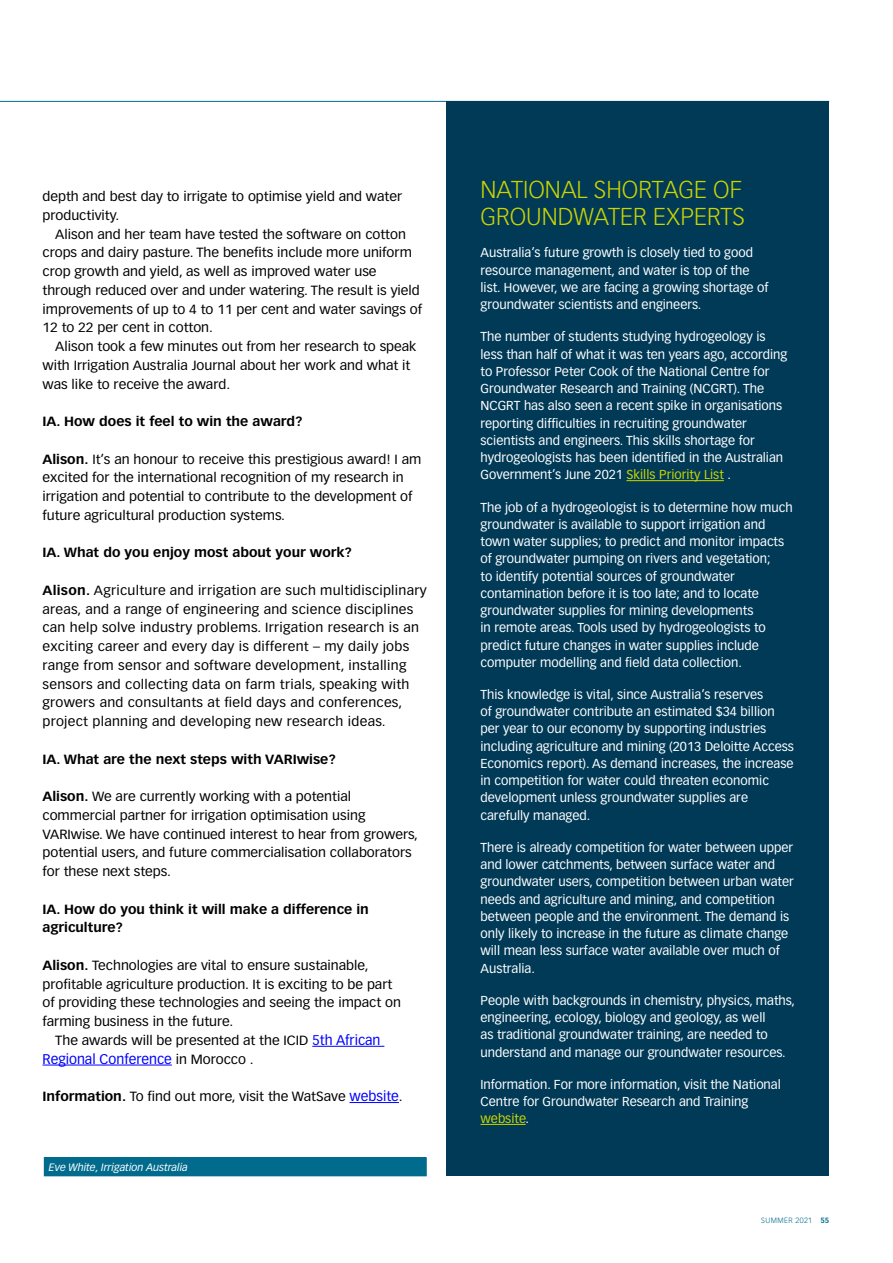
<style>
.page{position:relative;width:893px;height:1263px;background:#fff}
.page>*{position:absolute;margin:0;border:0;box-sizing:border-box;transform-origin:0 0}
.t1{font:300 24px/27px "Vectora LH";color:#cad400}
.t2{font:13.8px "Vectora LH";color:#00f}
.t3{font:13.05px/18.8px "Vectora LH";color:#000;scale:1.05 1}
.t4{font:13.05px/18.8px "Vectora LH";letter-spacing:.02em;color:#000;scale:1.05 1}
.t5{font:700 13.05px/18.8px "Vectora LH";color:#000;scale:1.05 1}
.t6{font:12.75px/17.2px "Vectora LH";color:#fff}
.t7{font:italic 10.5px "Vectora LH";color:#fff}
.t8{font:300 7.5px "Vectora LH";letter-spacing:.05em;color:#006b8d}
.s1{font-weight:700}
.s2{font-size:13.8px;color:#00f}
.s3{font-size:13.05px;color:#000}
.s4{color:#cad400}
</style>
<div class="page">
<hr style="left:0;top:101px;width:829px;height:1px;background:#006b8d">
<hr style="left:312px;top:1046px;width:72px;height:1px;background:#00f">
<hr style="left:43px;top:1065px;width:129px;height:1px;background:#00f">
<hr style="left:350px;top:1102px;width:49px;height:1px;background:#00f">
<div style="left:44px;top:1158px;width:382px;height:18px;background:#006b8d"></div>
<div style="left:44px;top:1157px;width:383px;height:19px;border:1px solid #006b8d"></div>
<div style="left:446px;top:102px;width:383px;height:1074px;background:#003a57"></div>
<hr style="left:626px;top:480px;width:98px;height:1px;background:#cad400">
<hr style="left:480px;top:1124px;width:46px;height:1px;background:#cad400">
<p class="t3" style="left:43px;top:187px;width:344px">depth and best day to irrigate to optimise yield and water productivity.</p>
<p class="t3" style="left:43px;top:225px;width:363px;text-indent:13px">Alison and her team have tested the software on cotton crops and dairy pasture. The benefits include more uniform crop growth and yield, as well as improved water use through reduced over and under watering. The result is yield improvements of up to 4 to 11 per cent and water savings of 12 to 22 per cent in cotton.</p>
<p class="t3" style="left:43px;top:337px;width:358px;text-indent:13px">Alison took a few minutes out from her research to speak with Irrigation Australia Journal about her work and what it was like to receive the award.</p>
<p class="t5" style="left:43px;top:412px;width:249px">IA. How does it feel to win the award?</p>
<p class="t3" style="left:43px;top:450px;width:362px"><span class="s1">Alison.</span> It’s an honour to receive this prestigious award! I am excited for the international recognition of my research in irrigation and potential to contribute to the development of future agricultural production systems.</p>
<p class="t5" style="left:43px;top:543px;width:296px">IA. What do you enjoy most about your work?</p>
<p class="t4" style="left:43px;top:581px;width:367px"><span class="s1">Alison.</span> Agriculture and irrigation are such multidisciplinary areas, and a range of engineering and science disciplines can help solve industry problems. Irrigation research is an exciting career and every day is different – my daily jobs range from sensor and software development, installing sensors and collecting data on farm trials, speaking with growers and consultants at field days and conferences, project planning and developing new research ideas.</p>
<p class="t5" style="left:43px;top:749px;width:281px">IA. What are the next steps with VARIwise?</p>
<p class="t3" style="left:43px;top:787px;width:359px"><span class="s1">Alison.</span> We are currently working with a potential commercial partner for irrigation optimisation using VARIwise. We have continued interest to hear from growers, potential users, and future commercialisation collaborators for these next steps.</p>
<p class="t5" style="left:43px;top:899px;width:312px">IA. How do you think it will make a difference in agriculture?</p>
<p class="t3" style="left:43px;top:956px;width:312px"><span class="s1">Alison.</span> Technologies are vital to ensure sustainable,</p>
<p class="t3" style="left:43px;top:975px;width:335px">profitable agriculture production. It is exciting to be part</p>
<p class="t3" style="left:43px;top:993px;width:343px">of providing these technologies and seeing the impact on</p>
<p class="t3" style="left:43px;top:1012px;width:183px">farming business in the future.</p>
<p class="t3" style="left:55px;top:1031px;width:311px">The awards will be presented at the ICID <span class="s2">5th African</span></p>
<p class="t2" style="left:43px;top:1051px;width:213px">Regional Conference <span class="s3">in Morocco .</span></p>
<p class="t3" style="left:43px;top:1087px;width:345px"><span class="s1">Information.</span> To find out more, visit the WatSave <span class="s2">website</span>.</p>
<p class="t7" style="left:49px;top:1161px;width:140px">Eve White, Irrigation Australia</p>
<h1 class="t1" style="left:480px;top:177px;width:266px">NATIONAL SHORTAGE OF<br>GROUNDWATER EXPERTS</h1>
<p class="t6" style="left:480px;top:244px;width:289px">Australia’s future growth is closely tied to good resource management, and water is top of the list. However, we are facing a growing shortage of groundwater scientists and engineers.</p>
<p class="t6" style="left:480px;top:328px;width:308px">The number of students studying hydrogeology is less than half of what it was ten years ago, according to Professor Peter Cook of the National Centre for Groundwater Research and Training (NCGRT). The NCGRT has also seen a recent spike in organisations reporting difficulties in recruiting groundwater scientists and engineers. This skills shortage for hydrogeologists has been identified in the Australian Government’s June 2021 <span class="s4">Skills Priority List</span> .</p>
<p class="t6" style="left:480px;top:498px;width:314px">The job of a hydrogeologist is to determine how much groundwater is available to support irrigation and town water supplies; to predict and monitor impacts of groundwater pumping on rivers and vegetation;<br>to identify potential sources of groundwater contamination before it is too late; and to locate groundwater supplies for mining developments<br>in remote areas. Tools used by hydrogeologists to predict future changes in water supplies include computer modelling and field data collection.</p>
<p class="t6" style="left:480px;top:686px;width:315px">This knowledge is vital, since Australia’s reserves<br>of groundwater contribute an estimated $34 billion per year to our economy by supporting industries including agriculture and mining (2013 Deloitte Access Economics report). As demand increases, the increase in competition for water could threaten economic development unless groundwater supplies are carefully managed.</p>
<p class="t6" style="left:480px;top:839px;width:315px">There is already competition for water between upper and lower catchments, between surface water and groundwater users, competition between urban water needs and agriculture and mining, and competition between people and the environment. The demand is only likely to increase in the future as climate change will mean less surface water available over much of Australia.</p>
<p class="t6" style="left:480px;top:992px;width:316px">People with backgrounds in chemistry, physics, maths, engineering, ecology, biology and geology, as well<br>as traditional groundwater training, are needed to understand and manage our groundwater resources.</p>
<p class="t6" style="left:480px;top:1075px;width:302px">Information. For more information, visit the National<br>Centre for Groundwater Research and Training <span class="s4">website</span>.</p>
<p class="t8" style="left:761px;top:1216px;width:69px">SUMMER 2021 <span class="s1">55</span></p>
</div>
